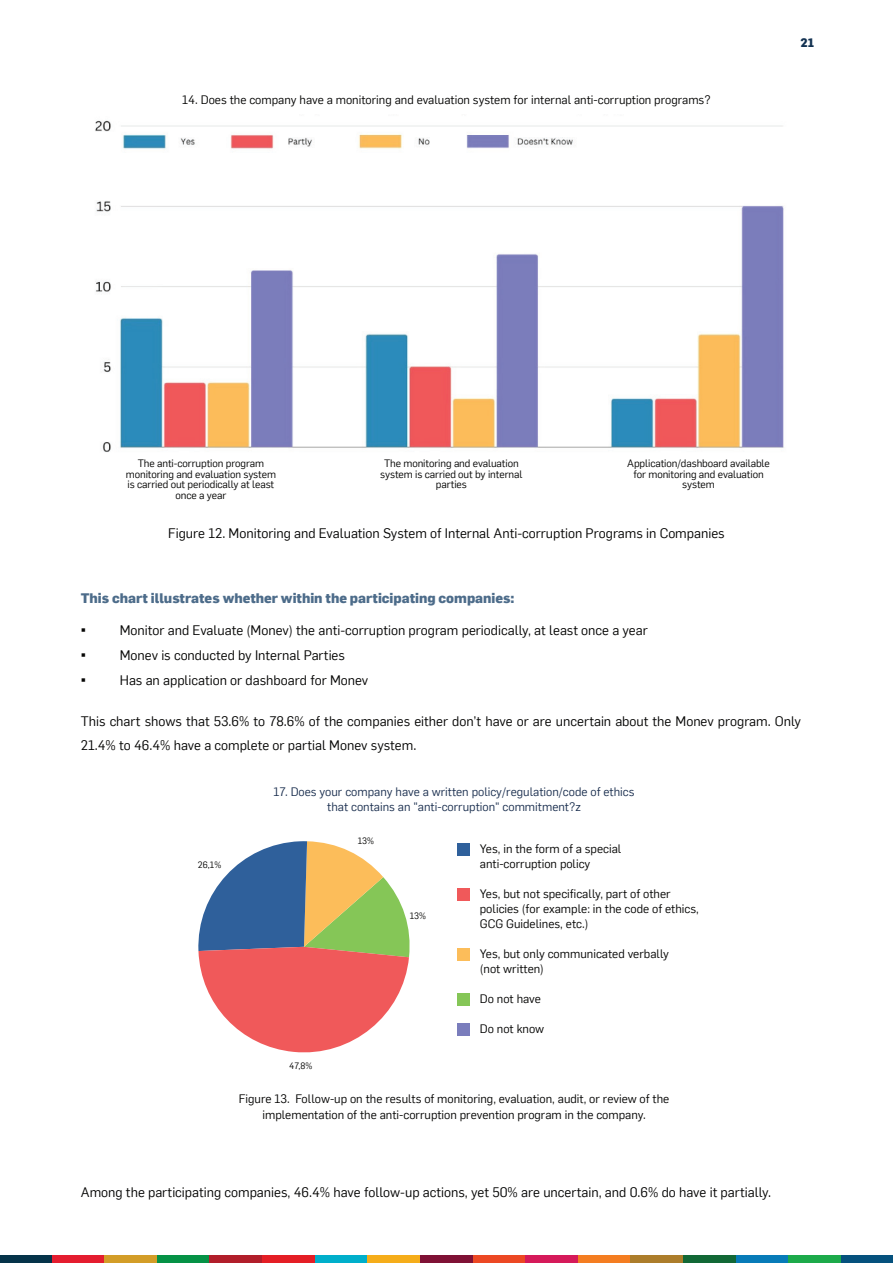
<style>
.page{position:relative;width:893px;height:1263px;background:#fff}
.page>*{position:absolute;margin:0;border:0;box-sizing:border-box;transform-origin:0 0}
.t1{font:13.5px/24px "Flama";color:#050504}
.t2{font:800 13.5px "Flama";color:#4d6c8a}
.t3{font:12px/15px "Flama";color:#050504}
.t4{font:12px/15px "Flama";color:#1c3050;text-align:center}
.t5{font:800 12px "Flama";color:#133252}
.t6{font:10.5px/10.5px "Flama";letter-spacing:-.01em;color:#050504;text-align:center}
.t7{font:9px "Flama";color:#050504}
.s1{font-family:"Arial";font-size:15px}
</style>
<div class="page">
<div style="left:0;top:1256px;width:52px;height:7px;background:#053349"></div>
<div style="left:52px;top:1256px;width:52px;height:7px;background:#e41d2f"></div>
<div style="left:104px;top:1256px;width:53px;height:7px;background:#d39d28"></div>
<div style="left:157px;top:1256px;width:53px;height:7px;background:#059246"></div>
<div style="left:210px;top:1256px;width:52px;height:7px;background:#b11e2a"></div>
<div style="left:262px;top:1256px;width:53px;height:7px;background:#e41e25"></div>
<div style="left:315px;top:1256px;width:52px;height:7px;background:#00afcb"></div>
<div style="left:367px;top:1256px;width:53px;height:7px;background:#f5ad1a"></div>
<div style="left:420px;top:1256px;width:53px;height:7px;background:#7f1135"></div>
<div style="left:473px;top:1256px;width:52px;height:7px;background:#ec4823"></div>
<div style="left:525px;top:1256px;width:53px;height:7px;background:#d51a5a"></div>
<div style="left:578px;top:1256px;width:53px;height:7px;background:#f47d21"></div>
<div style="left:631px;top:1256px;width:52px;height:7px;background:#ac7d2b"></div>
<div style="left:683px;top:1256px;width:53px;height:7px;background:#126836"></div>
<div style="left:736px;top:1256px;width:52px;height:7px;background:#077bb8"></div>
<div style="left:788px;top:1256px;width:53px;height:7px;background:#1caa4a"></div>
<div style="left:841px;top:1256px;width:52px;height:7px;background:#05517d"></div>
<img style="left:95px;top:120px;width:689px;height:332px">
<svg style="left:198px;top:841px;width:212px;height:212px"></svg>
<div style="left:458px;top:843px;width:12px;height:12px;background:#2f609b"></div>
<div style="left:458px;top:888px;width:12px;height:12px;background:#f0595a"></div>
<div style="left:458px;top:948px;width:12px;height:12px;background:#fcbd5a"></div>
<div style="left:458px;top:993px;width:12px;height:12px;background:#85c657"></div>
<div style="left:458px;top:1023px;width:12px;height:12px;background:#7a7dbc"></div>
<p class="t3" style="left:182px;top:92px;width:530px">14. Does the company have a monitoring and evaluation system for internal anti-corruption programs?</p>
<p class="t5" style="left:801px;top:34px;width:15px">21</p>
<p class="t6" style="left:126px;top:457px;width:152px">The anti-corruption program monitoring and evaluation system is carried out periodically at least once a year</p>
<p class="t6" style="left:380px;top:457px;width:144px">The monitoring and evaluation system is carried out by internal parties</p>
<p class="t6" style="left:627px;top:457px;width:144px">Application/dashboard available for monitoring and evaluation system</p>
<p class="t1" style="left:168px;top:520px;width:558px">Figure 12. Monitoring and Evaluation System of Internal Anti-corruption Programs in Companies</p>
<p class="t2" style="left:81px;top:588px;width:435px">This chart illustrates whether within the participating companies:</p>
<p class="t1" style="left:81px;top:618px;width:568px"><span class="s1">▪</span> Monitor and Evaluate (Monev) the anti-corruption program periodically, at least once a year</p>
<p class="t1" style="left:81px;top:643px;width:266px"><span class="s1">▪</span> Monev is conducted by Internal Parties</p>
<p class="t1" style="left:81px;top:667px;width:289px"><span class="s1">▪</span> Has an application or dashboard for Monev</p>
<p class="t1" style="left:81px;top:708px;width:722px">This chart shows that 53.6% to 78.6% of the companies either don’t have or are uncertain about the Monev program. Only<br>21.4% to 46.4% have a complete or partial Monev system.</p>
<p class="t7" style="left:198px;top:859px;width:25px">26,1%</p>
<p class="t4" style="left:274px;top:783px;width:362px">17. Does your company have a written policy/regulation/code of ethics that contains an "anti-corruption" commitment?z</p>
<p class="t3" style="left:480px;top:840px;width:143px">Yes, in the form of a special anti-corruption policy</p>
<p class="t3" style="left:480px;top:885px;width:220px">Yes, but not specifically, part of other policies (for example: in the code of ethics,<br>GCG Guidelines, etc.)</p>
<p class="t3" style="left:480px;top:945px;width:191px">Yes, but only communicated verbally (not written)</p>
<p class="t3" style="left:480px;top:990px;width:63px">Do not have</p>
<p class="t3" style="left:480px;top:1020px;width:66px">Do not know</p>
<p class="t7" style="left:358px;top:835px;width:18px">13%</p>
<p class="t7" style="left:410px;top:910px;width:18px">13%</p>
<p class="t7" style="left:289px;top:1060px;width:25px">47,8%</p>
<p class="t3" style="left:239px;top:1089px;width:432px;line-height:16.5px;text-align:center">Figure 13. Follow-up on the results of monitoring, evaluation, audit, or review of the implementation of the anti-corruption prevention program in the company.</p>
<p class="t1" style="left:81px;top:1179px;width:692px">Among the participating companies, 46.4% have follow-up actions, yet 50% are uncertain, and 0.6% do have it partially.</p>
</div>
